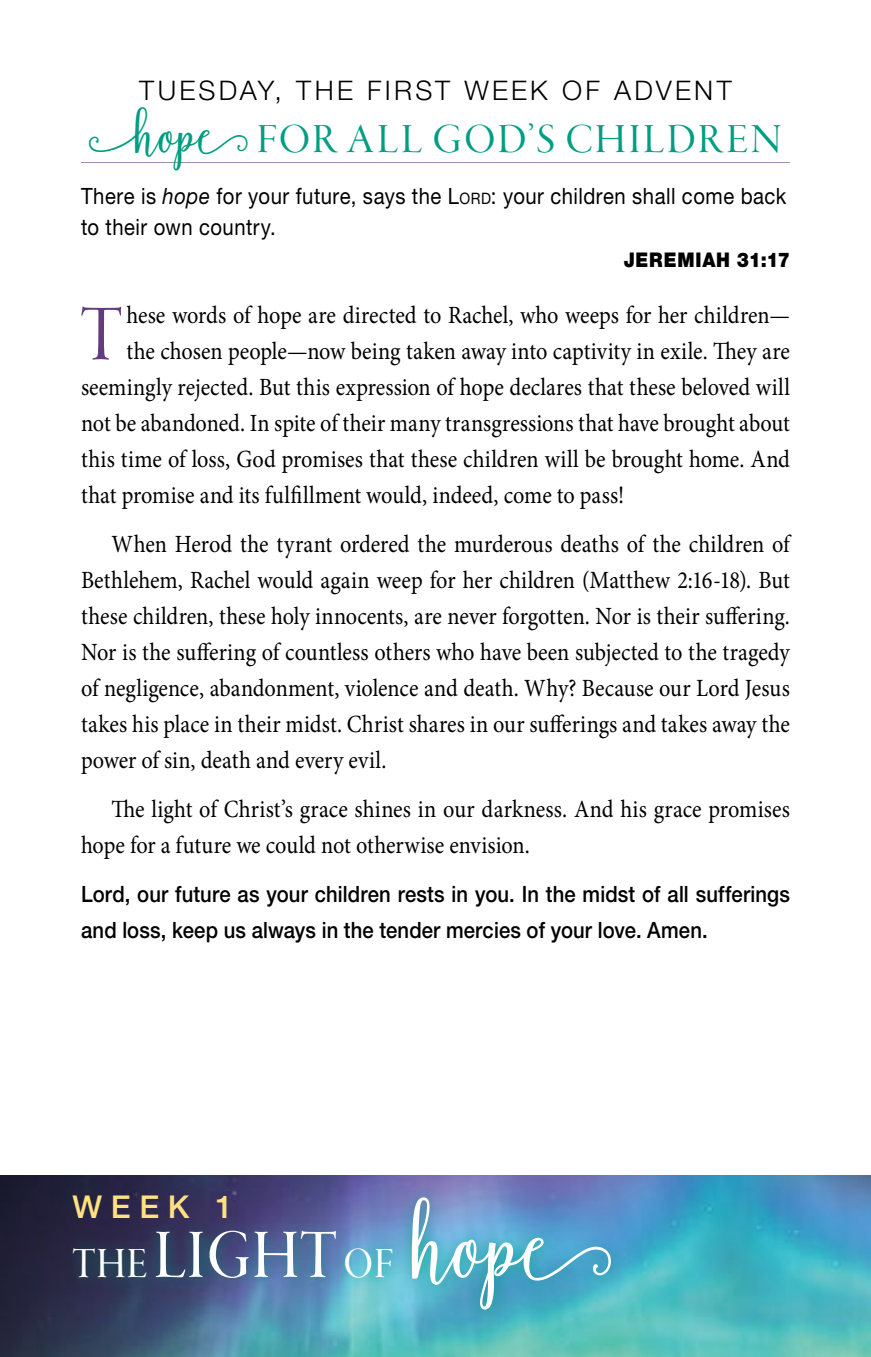
<style>
.page{position:relative;width:871px;height:1357px;background:#fff}
.page>*{position:absolute;margin:0;border:0;box-sizing:border-box;transform-origin:0 0}
.t1{font:81.67px "Garamond Premr Pro Disp";color:#623c7e;scale:.9 1}
.t2{font:44.55px "Garamond Premr Pro Med Disp";color:#fff;scale:.9 1}
.t3{font:42.75px "Garamond Premr Pro Disp";letter-spacing:.055em;color:#009d83}
.t4{font:500 31.5px "Helvetica Neue LT Std";color:#ffe180}
.t5{font:300 27px "Helvetica Neue LT Std";letter-spacing:.12em;color:#000}
.t6{font:24.75px/36px "Minion Pro";color:#000;text-align:justify;scale:.9 1}
.t7{font:500 22.5px/36px "Helvetica Neue LT Std";letter-spacing:.005em;color:#000;scale:.9 1}
.t8{font:22.5px/31.5px "Helvetica Neue LT Std";letter-spacing:.025em;color:#000;scale:.9 1}
.t9{font:900 20.25px "Helvetica Neue LT Std";letter-spacing:.045em;color:#000;scale:.9 1}
.s1{font-family:"Ardista Script";font-size:49.5px}
.s2{font-style:italic}
.s3{font-style:inherit}
.s4{font-size:15.75px}
.s5{font-size:71.55px}
.s6{font-family:"Ardista Script";font-size:87.75px}
</style>
<div class="page">
<img style="left:0;top:1176px;width:871px;height:181px">
<hr style="left:81px;top:162px;width:709px;height:1px;background:#a28baf">
<div style="left:61px;top:1184px;width:564px;height:139px;background:#009d83;opacity:.7"></div>
<p class="t5" style="left:139px;top:74px;width:594px">TUESDAY, THE FIRST WEEK OF ADVENT</p>
<h3 class="t3" style="left:89px;top:116px;width:694px"><span class="s1">hope</span> FOR ALL GOD’S CHILDREN</h3>
<p class="t8" style="left:81px;top:180px;width:785px">There is <span class="s2">hope</span> for your future, says the <span class="s3">L</span><span class="s4">ord</span>: your children shall come back to their own country.</p>
<p class="t9" style="left:624px;top:247px;width:186px">JEREMIAH 31:17</p>
<h1 class="t1" style="left:81px;top:290px;width:48px">T</h1>
<p class="t6" style="left:126px;top:297px;width:739px">hese words of hope are directed to Rachel, who weeps for her children—</p>
<p class="t6" style="left:126px;top:333px;width:739px">the chosen people—now being taken away into captivity in exile. They are</p>
<p class="t6" style="left:81px;top:369px;width:789px">seemingly rejected. But this expression of hope declares that these beloved will</p>
<p class="t6" style="left:81px;top:405px;width:789px">not be abandoned. In spite of their many transgressions that have brought about</p>
<p class="t6" style="left:81px;top:441px;width:789px">this time of loss, God promises that these children will be brought home. And</p>
<p class="t6" style="left:81px;top:477px;width:605px">that promise and its fulfillment would, indeed, come to pass!</p>
<p class="t6" style="left:81px;top:526px;width:789px;text-indent:30px">When Herod the tyrant ordered the murderous deaths of the children of Bethlehem, Rachel would again weep for her children (Matthew 2:16-18). But these children, these holy innocents, are never forgotten. Nor is their suffering.<br>Nor is the suffering of countless others who have been subjected to the tragedy of negligence, abandonment, violence and death. Why? Because our Lord Jesus takes his place in their midst. Christ shares in our sufferings and takes away the power of sin, death and every evil.</p>
<p class="t6" style="left:81px;top:791px;width:789px;text-indent:30px">The light of Christ’s grace shines in our darkness. And his grace promises hope for a future we could not otherwise envision.</p>
<p class="t7" style="left:81px;top:876px;width:789px">Lord, our future as your children rests in you. In the midst of all sufferings and loss, keep us always in the tender mercies of your love. Amen.</p>
<p class="t4" style="left:72px;top:1187px;width:162px">WEEK 1</p>
<h2 class="t2" style="left:73px;top:1239px;width:604px">THE <span class="s5">LIGHT</span> OF <span class="s6">hope</span></h2>
</div>
